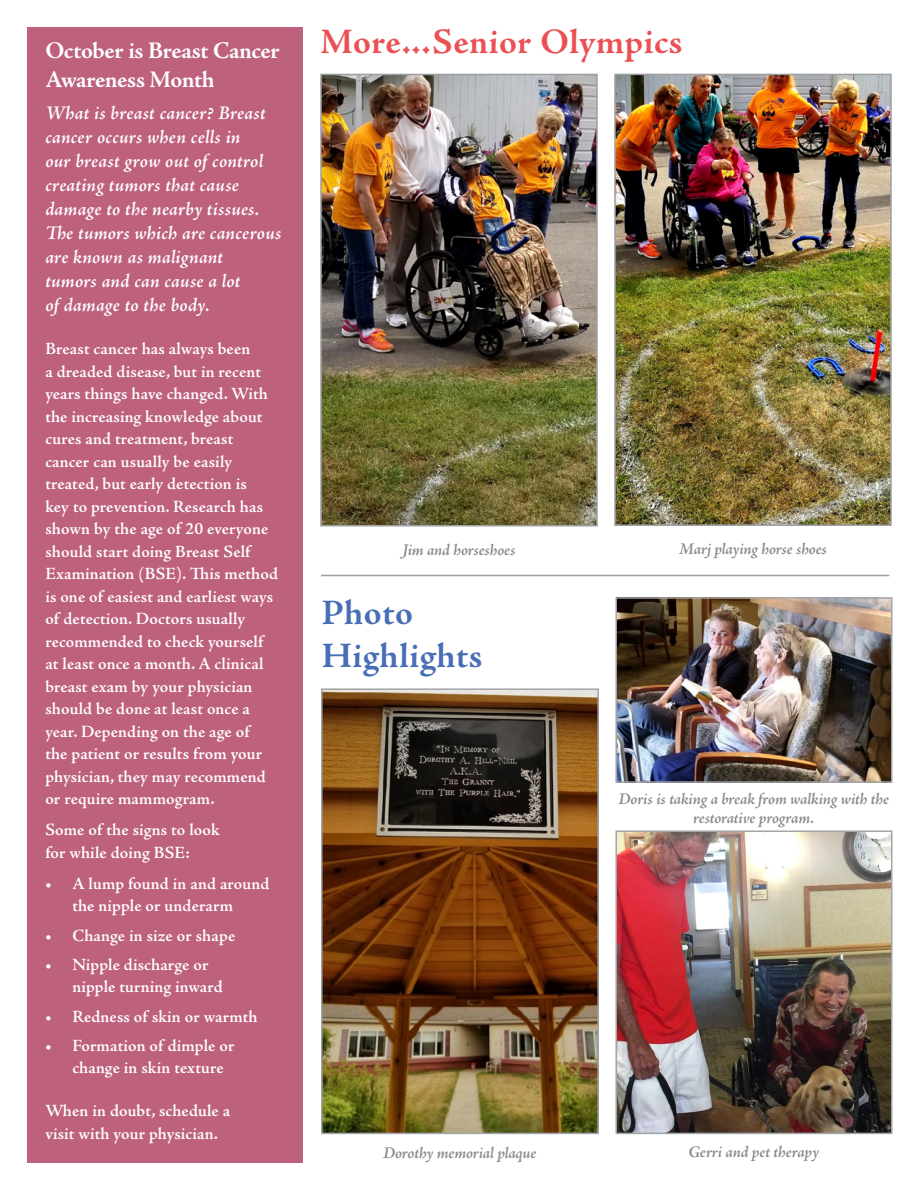
<style>
.page{position:relative;width:918px;height:1188px;background:#fff}
.page>*{position:absolute;margin:0;border:0;box-sizing:border-box;transform-origin:0 0}
.t1{font:700 36px "Adobe Jenson Pro";letter-spacing:.015em;color:#eb5054}
.t2{font:700 36px "Adobe Jenson Pro";letter-spacing:.015em;color:#486eb6}
.t3{font:700 24px/28.5px "Adobe Jenson Pro";letter-spacing:-.015em;color:#fff}
.t4{font:italic 600 19.5px/24px "Adobe Jenson Pro";letter-spacing:.005em;color:#fff}
.t5{font:600 17.25px/22.5px "Adobe Jenson Pro";letter-spacing:.005em;color:#fff}
.t6{font:italic 600 16.5px/19.5px "Adobe Jenson Pro";letter-spacing:-.01em;color:#87898c;text-align:center}
.s1{font-family:"Times New Roman";font-weight:400}
</style>
<div class="page">
<img style="left:324px;top:691px;width:272px;height:440px">
<div style="left:321px;top:688px;width:278px;height:446px;border:2px solid #a3a4a8"></div>
<img style="left:618px;top:834px;width:271px;height:297px">
<div style="left:615px;top:831px;width:277px;height:303px;border:2px solid #a3a4a8"></div>
<img style="left:323px;top:77px;width:272px;height:446px">
<div style="left:320px;top:74px;width:278px;height:452px;border:2px solid #9d9fa2"></div>
<img style="left:617px;top:77px;width:272px;height:446px">
<div style="left:614px;top:74px;width:278px;height:452px;border:2px solid #9d9fa2"></div>
<img style="left:618px;top:600px;width:271px;height:180px">
<div style="left:615px;top:597px;width:277px;height:186px;border:2px solid #a3a4a8"></div>
<hr style="left:321px;top:575px;width:568px;height:1px;background:#9aa3a0">
<div style="left:27px;top:27px;width:276px;height:1135px;background:#be617d"></div>
<p class="t3" style="left:45px;top:37px;width:236px">October is Breast Cancer<br>Awareness Month</p>
<p class="t4" style="left:45px;top:103px;width:238px">What is breast cancer? Breast cancer occurs when cells in<br>our breast grow out of control creating tumors that cause damage to the nearby tissues.<br>The tumors which are cancerous are known as malignant<br>tumors and can cause a lot<br>of damage to the body.</p>
<p class="t5" style="left:45px;top:338px;width:234px">Breast cancer has always been<br>a dreaded disease, but in recent years things have changed. With the increasing knowledge about cures and treatment, breast cancer can usually be easily treated, but early detection is<br>key to prevention. Research has shown by the age of 20 everyone should start doing Breast Self<br>Examination (BSE). This method is one of easiest and earliest ways of detection. Doctors usually recommended to check yourself at least once a month. A clinical breast exam by your physician should be done at least once a year. Depending on the age of<br>the patient or results from your physician, they may recommend or require mammogram.</p>
<p class="t5" style="left:45px;top:819px;width:176px">Some of the signs to look for while doing BSE:</p>
<p class="t5" style="left:45px;top:873px;width:226px;text-align:center"><span class="s1">•</span> A lump found in and around the nipple or underarm</p>
<p class="t5" style="left:45px;top:924px;width:191px"><span class="s1">•</span> Change in size or shape</p>
<p class="t5" style="left:72px;top:954px;width:152px;text-indent:-27px"><span class="s1">•</span> Nipple discharge or nipple turning inward</p>
<p class="t5" style="left:45px;top:1005px;width:214px"><span class="s1">•</span> Redness of skin or warmth</p>
<p class="t5" style="left:72px;top:1035px;width:164px;text-indent:-27px"><span class="s1">•</span> Formation of dimple or change in skin texture</p>
<p class="t5" style="left:45px;top:1100px;width:186px">When in doubt, schedule a visit with your physician.</p>
<p class="t1" style="left:321px;top:21px;width:364px">More...Senior Olympics</p>
<p class="t6" style="left:403px;top:541px;width:114px">Jim and horseshoes</p>
<p class="t2" style="left:322px;top:593px;width:93px">Photo</p>
<p class="t2" style="left:322px;top:635px;width:162px">Highlights</p>
<p class="t6" style="left:679px;top:540px;width:150px">Marj playing horse shoes</p>
<p class="t6" style="left:618px;top:790px;width:272px">Doris is taking a break from walking with the restorative program.</p>
<p class="t6" style="left:383px;top:1144px;width:155px">Dorothy memorial plaque</p>
<p class="t6" style="left:689px;top:1143px;width:132px">Gerri and pet therapy</p>
</div>
